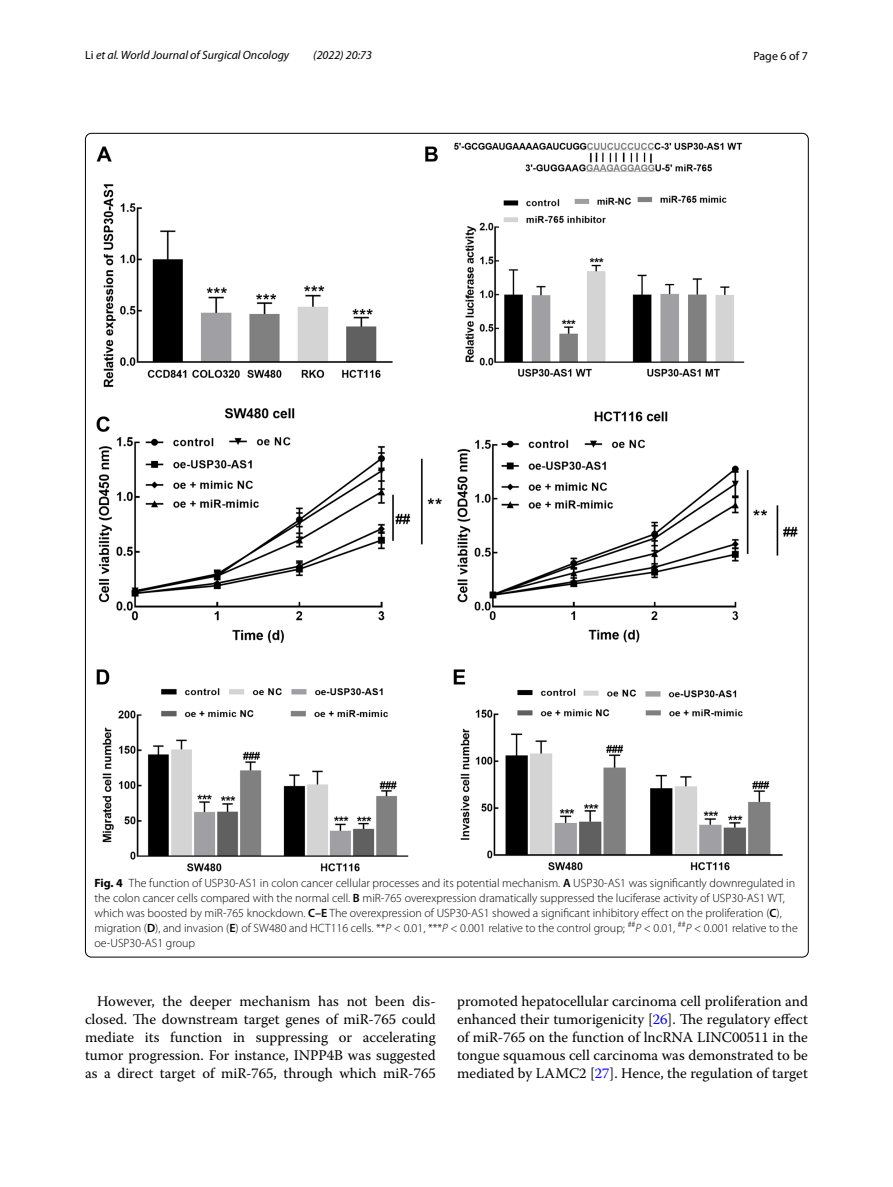
<style>
.page{position:relative;width:893px;height:1187px;background:#fff}
.page>*{position:absolute;margin:0;border:0;box-sizing:border-box;transform-origin:0 0}
.t1{font:14.7px/18px "Warnock Pro";color:#000;text-align:justify}
.t2{font:300 12px/15px "Myriad Pro";color:#000}
.t3{font:italic 12px "Myriad Pro";color:#000}
.t4{font:12px "Myriad Pro";color:#000}
.s1{font-style:normal}
.s2{font-weight:700}
.s3{font-weight:600}
.s4{font-style:italic}
.s5{color:#00f}
</style>
<div class="page">
<img style="left:97px;top:142px;width:700px;height:729px">
<p class="t3" style="left:85px;top:48px;width:206px"><span class="s1">Li</span> et al. World Journal of Surgical Oncology</p>
<p class="t3" style="left:313px;top:48px;width:60px">(2022) 20:73</p>
<p class="t4" style="left:753px;top:48px;width:56px">Page 6 of 7</p>
<p class="t2" style="left:94px;top:875px;width:705px"><span class="s2">Fig. 4</span> The function of USP30-AS1 in colon cancer cellular processes and its potential mechanism. <span class="s3">A</span> USP30-AS1 was significantly downregulated in the colon cancer cells compared with the normal cell. <span class="s3">B</span> miR-765 overexpression dramatically suppressed the luciferase activity of USP30-AS1 WT, which was boosted by miR-765 knockdown. <span class="s3">C–E</span> The overexpression of USP30-AS1 showed a significant inhibitory effect on the proliferation (<span class="s3">C</span>), migration (<span class="s3">D</span>), and invasion (<span class="s3">E</span>) of SW480 and HCT116 cells. **<span class="s4">P</span> &lt; 0.01, ***<span class="s4">P</span> &lt; 0.001 relative to the control group; <sup>##</sup><span class="s4">P</span> &lt; 0.01, <sup>##</sup><span class="s4">P</span> &lt; 0.001 relative to the oe-USP30-AS1 group</p>
<p class="t1" style="left:85px;top:991px;width:352px;text-indent:12px">However, the deeper mechanism has not been dis&shy;closed. The downstream target genes of miR-765 could mediate its function in suppressing or accelerating tumor progression. For instance, INPP4B was suggested as a direct target of miR-765, through which miR-765</p>
<p class="t1" style="left:457px;top:991px;width:352px">promoted hepatocellular carcinoma cell proliferation and enhanced their tumorigenicity [<span class="s5">26</span>]. The regulatory effect of miR-765 on the function of lncRNA LINC00511 in the tongue squamous cell carcinoma was demonstrated to be mediated by LAMC2 [<span class="s5">27</span>]. Hence, the regulation of target</p>
</div>
